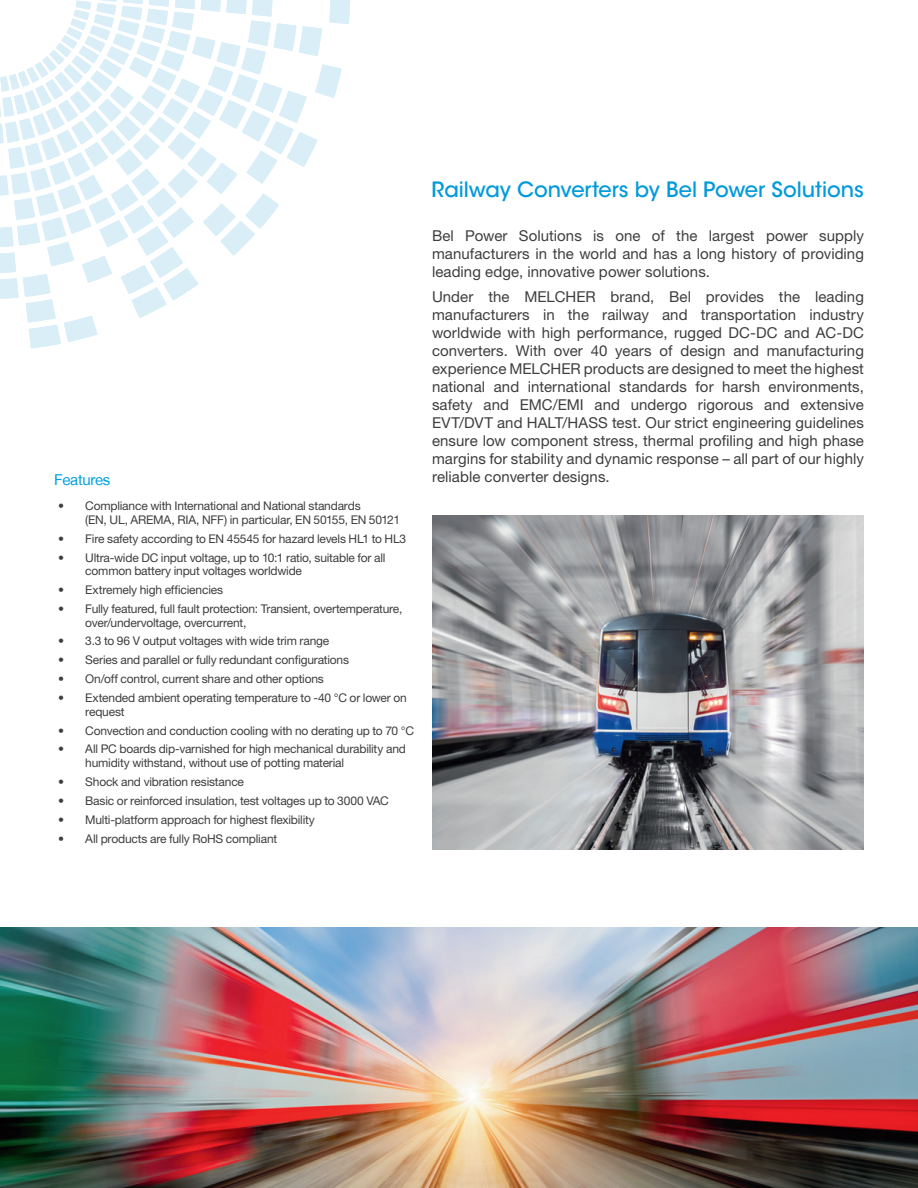
<style>
.page{position:relative;width:918px;height:1188px;background:#fff}
.page>*{position:absolute;margin:0;border:0;box-sizing:border-box;transform-origin:0 0}
.t1{font:500 21px "ITC Avant Garde Std";color:#009ada}
.t2{font:15px/18px "Helvetica Neue LT Pro";letter-spacing:.005em;color:#3e3e3f;text-align:justify}
.t3{font:15px "Helvetica Neue LT";letter-spacing:-.015em;color:#00a1dd}
.t4{font:12px/13.5px "Helvetica Neue LT Pro";letter-spacing:-.015em;color:#3e3e3f}
</style>
<div class="page">
<svg style="left:0;top:6px;width:342px;height:343px"></svg>
<svg style="left:76px;top:0;width:274px;height:24px"></svg>
<img style="left:432px;top:515px;width:432px;height:334px">
<img style="left:0;top:928px;width:918px;height:260px">
<h1 class="t1" style="left:432px;top:177px;width:434px">Railway Converters by Bel Power Solutions</h1>
<p class="t2" style="left:432px;top:226px;width:434px">Bel Power Solutions is one of the largest power supply manufacturers in the world and has a long history of providing leading edge, innovative power solutions.</p>
<p class="t2" style="left:432px;top:287px;width:434px">Under the MELCHER brand, Bel provides the leading manufacturers in the railway and transportation industry worldwide with high performance, rugged DC-DC and AC-DC converters. With over 40 years of design and manufacturing experience MELCHER products are designed to meet the highest national and international standards for harsh environments, safety and EMC/EMI and undergo rigorous and extensive EVT/DVT and HALT/HASS test. Our strict engineering guidelines ensure low component stress, thermal profiling and high phase margins for stability and dynamic response – all part of our highly</p>
<p class="t3" style="left:54px;top:471px;width:58px">Features</p>
<p class="t2" style="left:432px;top:467px;width:179px">reliable converter designs.</p>
<p class="t4" style="left:85px;top:499px;width:316px;text-indent:-27px">• Compliance with International and National standards<br>(EN, UL, AREMA, RIA, NFF) in particular, EN 50155, EN 50121</p>
<p class="t4" style="left:58px;top:532px;width:350px">• Fire safety according to EN 45545 for hazard levels HL1 to HL3</p>
<p class="t4" style="left:85px;top:550px;width:302px;text-indent:-27px">• Ultra-wide DC input voltage, up to 10:1 ratio, suitable for all common battery input voltages worldwide</p>
<p class="t4" style="left:58px;top:583px;width:166px">• Extremely high efficiencies</p>
<p class="t4" style="left:85px;top:602px;width:319px;text-indent:-27px">• Fully featured, full fault protection: Transient, overtemperature, over/undervoltage, overcurrent,</p>
<p class="t4" style="left:58px;top:634px;width:272px">• 3.3 to 96 V output voltages with wide trim range</p>
<p class="t4" style="left:58px;top:653px;width:292px">• Series and parallel or fully redundant configurations</p>
<p class="t4" style="left:58px;top:672px;width:267px">• On/off control, current share and other options</p>
<p class="t4" style="left:85px;top:691px;width:323px;text-indent:-27px">• Extended ambient operating temperature to -40 °C or lower on request</p>
<p class="t4" style="left:58px;top:723px;width:357px">• Convection and conduction cooling with no derating up to 70 °C</p>
<p class="t4" style="left:85px;top:742px;width:322px;text-indent:-27px">• All PC boards dip-varnished for high mechanical durability and humidity withstand, without use of potting material</p>
<p class="t4" style="left:58px;top:775px;width:187px">• Shock and vibration resistance</p>
<p class="t4" style="left:58px;top:793px;width:332px">• Basic or reinforced insulation, test voltages up to 3000 VAC</p>
<p class="t4" style="left:58px;top:812px;width:258px">• Multi-platform approach for highest flexibility</p>
<p class="t4" style="left:58px;top:831px;width:220px">• All products are fully RoHS compliant</p>
</div>
